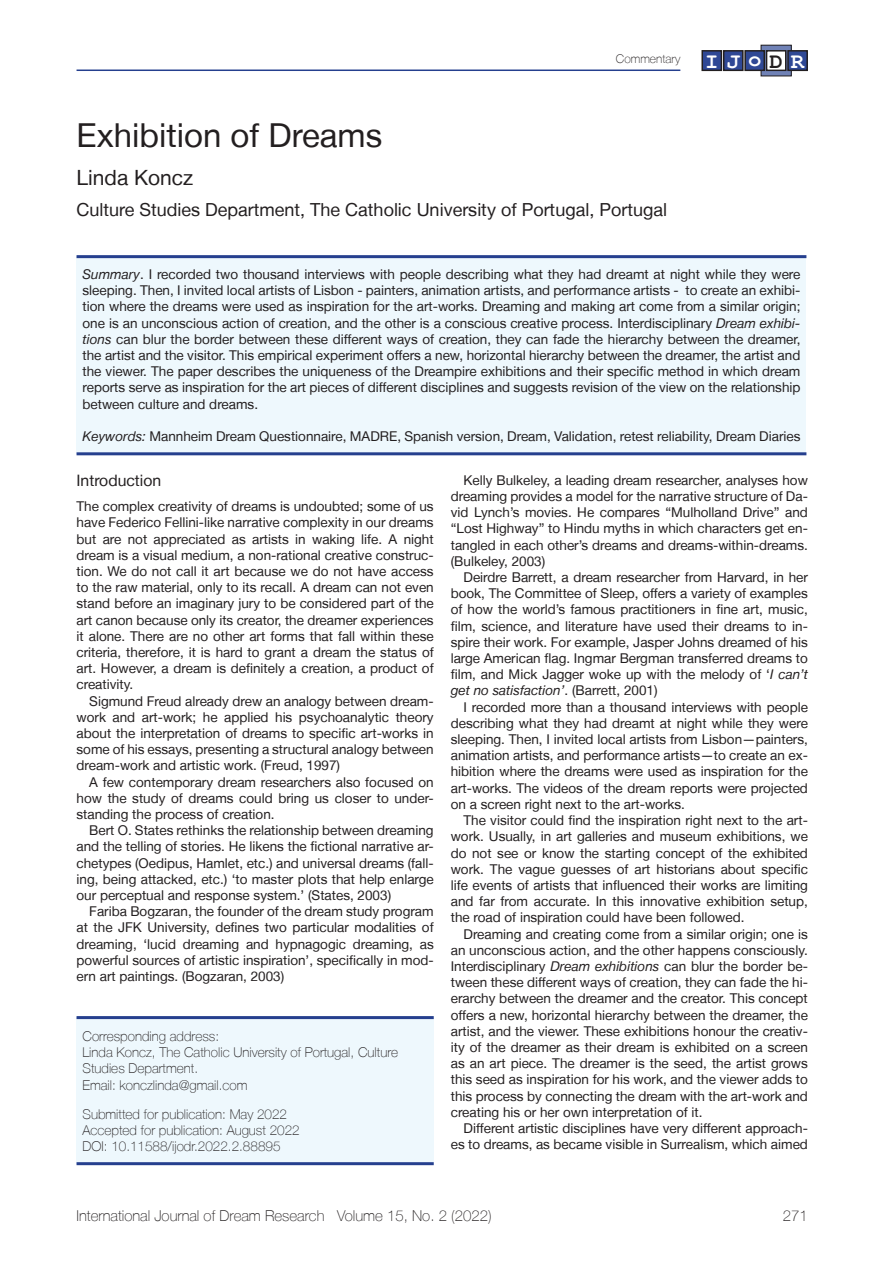
<style>
.page{position:relative;width:893px;height:1263px;background:#fff}
.page>*{position:absolute;margin:0;border:0;box-sizing:border-box;transform-origin:0 0}
.Ü1{font:33px "Helvetica Neue LT";color:#231f20}
.Ü1-2{font:21px "Helvetica Neue LT";color:#231f20}
.Ü1_Affiliation{font:18px "Helvetica Neue LT";color:#231f20}
.Ü2_ohne_Nummerierung{font:15.75px "Helvetica Neue LT";color:#231f20}
.Fußzeile_links{font:100 15px "Helvetica Neue LT";color:#231f20}
.Standard_mit_Einzug{font:13.5px/16.2px "Helvetica Neue LT";color:#231f20;text-align:justify}
.Abstract{font:13.5px/16.2px "Helvetica Neue LT";color:#231f20;text-align:justify}
.Standard_ohne_Einzug{font:13.5px/16.2px "Helvetica Neue LT";color:#231f20;text-align:justify}
.InfoBox{font:100 13.5px/16.2px "Helvetica Neue LT";color:#231f20}
.t1{font:100 12px "Helvetica Neue LT";color:#231f20}
.s1{font-family:"Courier New";font-weight:700;font-size:22.2px;color:#fff}
.s2{font-family:"Courier New";font-weight:700;font-size:22.2px}
.s3{font-style:italic}
</style>
<div class="page">
<hr style="left:77px;top:70px;width:603px;height:1px;background:#253f8e">
<svg style="left:763px;top:47px;width:27px;height:27px"></svg>
<div style="left:761px;top:45px;width:31px;height:31px;border:1px solid #231f20"></div>
<div style="left:767px;top:51px;width:19px;height:19px;background:#fff"></div>
<div style="left:766px;top:50px;width:20px;height:21px;border:1px solid #231f20"></div>
<div style="left:702px;top:51px;width:19px;height:19px;background:#2f4895"></div>
<div style="left:701px;top:50px;width:21px;height:21px;border:1px solid #231f20"></div>
<div style="left:724px;top:51px;width:19px;height:19px;background:#2f4895"></div>
<div style="left:723px;top:50px;width:21px;height:21px;border:1px solid #231f20"></div>
<div style="left:745px;top:51px;width:19px;height:19px;background:#2f4895"></div>
<div style="left:744px;top:50px;width:21px;height:21px;border:1px solid #231f20"></div>
<div style="left:788px;top:51px;width:19px;height:19px;background:#2f4895"></div>
<div style="left:787px;top:50px;width:21px;height:21px;border:1px solid #231f20"></div>
<div style="left:77px;top:1017px;width:357px;height:147px;background:#eef8fd"></div>
<hr style="left:77px;top:1016px;width:357px;height:3px;background:#253f8e">
<hr style="left:77px;top:1162px;width:357px;height:3px;background:#253f8e">
<div style="left:77px;top:257px;width:729px;height:197px;background:#eef8fd"></div>
<hr style="left:77px;top:255px;width:729px;height:3px;background:#253f8e">
<hr style="left:77px;top:452px;width:729px;height:3px;background:#253f8e">
<p class="t1" style="left:616px;top:51px;width:190px">Commentary <span class="s1">I J o</span> <span class="s2">D</span> <span class="s1">R</span></p>
<p class="Ü1" style="left:77px;top:115px;width:307px">Exhibition of Dreams</p>
<p class="Ü1-2" style="left:77px;top:165px;width:118px">Linda Koncz</p>
<p class="Ü1_Affiliation" style="left:77px;top:198px;width:592px">Culture Studies Department, The Catholic University of Portugal, Portugal</p>
<p class="Abstract" style="left:83px;top:266px;width:719px"><span class="s3">Summary</span>. I recorded two thousand interviews with people describing what they had dreamt at night while they were sleeping. Then, I invited local artists of Lisbon - painters, animation artists, and performance artists - to create an exhibi&shy;tion where the dreams were used as inspiration for the art-works. Dreaming and making art come from a similar origin; one is an unconscious action of creation, and the other is a conscious creative process. Interdisciplinary <span class="s3">Dream exhibi&shy;tions</span> can blur the border between these different ways of creation, they can fade the hierarchy between the dreamer, the artist and the visitor. This empirical experiment offers a new, horizontal hierarchy between the dreamer, the artist and the viewer. The paper describes the uniqueness of the Dreampire exhibitions and their specific method in which dream reports serve as inspiration for the art pieces of different disciplines and suggests revision of the view on the relationship between culture and dreams.</p>
<p class="Abstract" style="left:83px;top:428px;width:719px"><span class="s3">Keywords:</span> Mannheim Dream Questionnaire, MADRE, Spanish version, Dream, Validation, retest reliability, Dream Diaries</p>
<p class="Ü2_ohne_Nummerierung" style="left:77px;top:471px;width:86px">Introduction</p>
<p class="Standard_ohne_Einzug" style="left:77px;top:498px;width:359px">The complex creativity of dreams is undoubted; some of us have Federico Fellini-like narrative complexity in our dreams but are not appreciated as artists in waking life. A night dream is a visual medium, a non-rational creative construc&shy;tion. We do not call it art because we do not have access to the raw material, only to its recall. A dream can not even stand before an imaginary jury to be considered part of the art canon because only its creator, the dreamer experiences it alone. There are no other art forms that fall within these criteria, therefore, it is hard to grant a dream the status of art. However, a dream is definitely a creation, a product of creativity.</p>
<p class="Standard_mit_Einzug" style="left:77px;top:692px;width:359px;text-indent:13px">Sigmund Freud already drew an analogy between dream&shy;work and art-work; he applied his psychoanalytic theory about the interpretation of dreams to specific art-works in some of his essays, presenting a structural analogy between dream-work and artistic work. (Freud, 1997)</p>
<p class="Standard_mit_Einzug" style="left:77px;top:773px;width:359px;text-indent:13px">A few contemporary dream researchers also focused on how the study of dreams could bring us closer to under&shy;standing the process of creation.</p>
<p class="Standard_mit_Einzug" style="left:77px;top:822px;width:359px;text-indent:13px">Bert O. States rethinks the relationship between dreaming and the telling of stories. He likens the fictional narrative ar&shy;chetypes (Oedipus, Hamlet, etc.) and universal dreams (fall&shy;ing, being attacked, etc.) ‘to master plots that help enlarge our perceptual and response system.’ (States, 2003)</p>
<p class="Standard_mit_Einzug" style="left:77px;top:903px;width:359px;text-indent:13px">Fariba Bogzaran, the founder of the dream study program at the JFK University, defines two particular modalities of dreaming, ‘lucid dreaming and hypnagogic dreaming, as powerful sources of artistic inspiration’, specifically in mod&shy;ern art paintings. (Bogzaran, 2003)</p>
<p class="InfoBox" style="left:83px;top:1028px;width:317px">Corresponding address:<br>Linda Koncz, The Catholic University of Portugal, Culture Studies Department.<br>Email: konczlinda@gmail.com</p>
<p class="InfoBox" style="left:83px;top:1105px;width:219px">Submitted for publication: May 2022<br>Accepted for publication: August 2022<br>DOI: 10.11588/ijodr.2022.2.88895</p>
<p class="Standard_mit_Einzug" style="left:451px;top:472px;width:359px;text-indent:13px">Kelly Bulkeley, a leading dream researcher, analyses how dreaming provides a model for the narrative structure of Da&shy;vid Lynch’s movies. He compares “Mulholland Drive” and “Lost Highway” to Hindu myths in which characters get en&shy;tangled in each other’s dreams and dreams-within-dreams. (Bulkeley, 2003)</p>
<p class="Standard_mit_Einzug" style="left:451px;top:569px;width:359px;text-indent:13px">Deirdre Barrett, a dream researcher from Harvard, in her book, The Committee of Sleep, offers a variety of examples of how the world’s famous practitioners in fine art, music, film, science, and literature have used their dreams to in&shy;spire their work. For example, Jasper Johns dreamed of his large American flag. Ingmar Bergman transferred dreams to film, and Mick Jagger woke up with the melody of ‘<span class="s3">I can’t get no satisfaction’</span>. (Barrett, 2001)</p>
<p class="Standard_mit_Einzug" style="left:451px;top:699px;width:359px;text-indent:13px">I recorded more than a thousand interviews with people describing what they had dreamt at night while they were sleeping. Then, I invited local artists from Lisbon—painters, animation artists, and performance artists—to create an ex&shy;hibition where the dreams were used as inspiration for the art-works. The videos of the dream reports were projected on a screen right next to the art-works.</p>
<p class="Standard_mit_Einzug" style="left:451px;top:812px;width:359px;text-indent:13px">The visitor could find the inspiration right next to the art&shy;work. Usually, in art galleries and museum exhibitions, we do not see or know the starting concept of the exhibited work. The vague guesses of art historians about specific life events of artists that influenced their works are limiting and far from accurate. In this innovative exhibition setup, the road of inspiration could have been followed.</p>
<p class="Standard_mit_Einzug" style="left:451px;top:925px;width:359px;text-indent:13px">Dreaming and creating come from a similar origin; one is an unconscious action, and the other happens consciously.<br>Interdisciplinary <span class="s3">Dream exhibitions</span> can blur the border be&shy;tween these different ways of creation, they can fade the hi&shy;erarchy between the dreamer and the creator. This concept offers a new, horizontal hierarchy between the dreamer, the artist, and the viewer. These exhibitions honour the creativ&shy;ity of the dreamer as their dream is exhibited on a screen as an art piece. The dreamer is the seed, the artist grows this seed as inspiration for his work, and the viewer adds to this process by connecting the dream with the art-work and creating his or her own interpretation of it.</p>
<p class="Standard_mit_Einzug" style="left:451px;top:1120px;width:359px;text-align:right">Different artistic disciplines have very different approach&shy;es to dreams, as became visible in Surrealism, which aimed</p>
<p class="Fußzeile_links" style="left:77px;top:1207px;width:417px">International Journal of Dream Research Volume 15, No. 2 (2022)</p>
<p class="Fußzeile_links" style="left:783px;top:1207px;width:27px">271</p>
</div>
